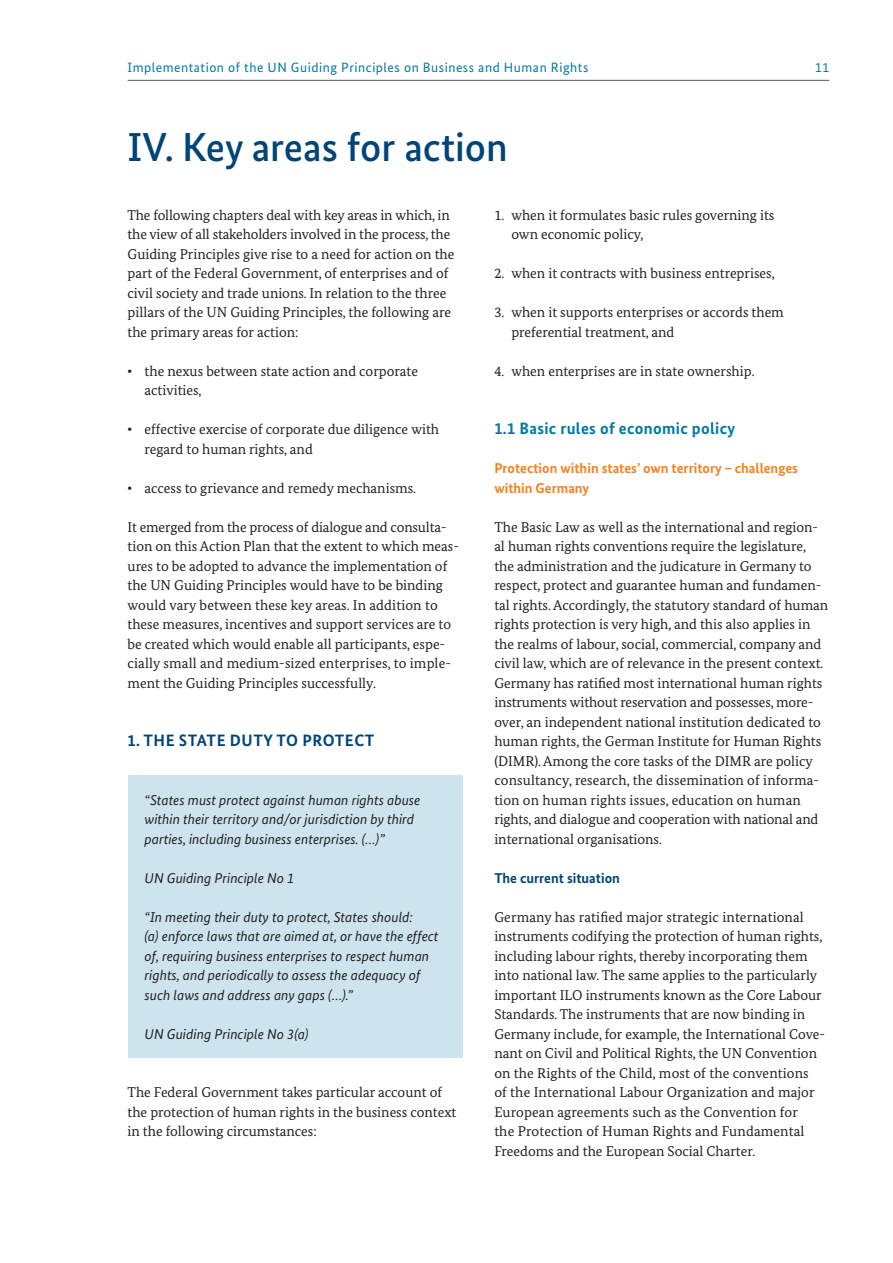
<style>
.page{position:relative;width:893px;height:1263px;background:#fff}
.page>*{position:absolute;margin:0;border:0;box-sizing:border-box;transform-origin:0 0}
.t1{font:500 40.5px "Bundes Sans";color:#004578}
.t2{font:700 16.5px "Bundes Sans";letter-spacing:.02em;color:#0079a3}
.t3{font:700 16.5px "Bundes Sans";letter-spacing:.03em;color:#004578}
.t4{font:14.25px/19.5px "Bundes Serif";color:#231f20}
.t5{font:italic 14.25px/19.5px "Bundes Sans";color:#231f20}
.t6{font:700 14.25px/19.5px "Bundes Sans";color:#f58220}
.t7{font:700 14.25px "Bundes Sans";color:#004578}
.t8{font:13.5px "Bundes Sans";letter-spacing:.04em;color:#0079a3}
.s1{font-weight:700}
</style>
<div class="page">
<hr style="left:128px;top:80px;width:701px;height:1px;background:#57585a">
<div style="left:128px;top:776px;width:334px;height:282px;background:#cde4ef"></div>
<p class="t8" style="left:128px;top:59px;width:462px">Implementation of the UN Guiding Principles on Business and Human Rights</p>
<p class="t8" style="left:815px;top:59px;width:16px">11</p>
<h1 class="t1" style="left:128px;top:123px;width:382px">IV. Key areas for action</h1>
<p class="t4" style="left:128px;top:205px;width:328px">The following chapters deal with key areas in which, in the view of all stakeholders involved in the process, the Guiding Principles give rise to a need for action on the part of the Federal Government, of enterprises and of civil society and trade unions. In relation to the three pillars of the UN Guiding Principles, the following are the primary areas for action:</p>
<p class="t4" style="left:145px;top:361px;width:275px;text-indent:-17px"><span class="s1">•</span> the nexus between state action and corporate activities,</p>
<p class="t4" style="left:145px;top:419px;width:296px;text-indent:-17px"><span class="s1">•</span> effective exercise of corporate due diligence with regard to human rights, and</p>
<p class="t4" style="left:128px;top:478px;width:290px"><span class="s1">•</span> access to grievance and remedy mechanisms.</p>
<p class="t4" style="left:128px;top:517px;width:333px">It emerged from the process of dialogue and consulta&shy;tion on this Action Plan that the extent to which meas&shy;ures to be adopted to advance the implementation of the UN Guiding Principles would have to be binding would vary between these key areas. In addition to these measures, incentives and support services are to be created which would enable all participants, espe&shy;cially small and medium-sized enterprises, to imple&shy;ment the Guiding Principles successfully.</p>
<p class="t4" style="left:511px;top:205px;width:265px;text-indent:-17px">1. when it formulates basic rules governing its own economic policy,</p>
<p class="t4" style="left:494px;top:263px;width:282px">2. when it contracts with business entreprises,</p>
<p class="t4" style="left:511px;top:302px;width:274px;text-indent:-17px">3. when it supports enterprises or accords them preferential treatment, and</p>
<p class="t4" style="left:494px;top:361px;width:262px">4. when enterprises are in state ownership.</p>
<p class="t2" style="left:494px;top:419px;width:243px">1.1 Basic rules of economic policy</p>
<p class="t6" style="left:494px;top:458px;width:305px">Protection within states’ own territory – challenges within Germany</p>
<p class="t4" style="left:494px;top:517px;width:335px">The Basic Law as well as the international and region&shy;al human rights conventions require the legislature, the administration and the judicature in Germany to respect, protect and guarantee human and fundamen&shy;tal rights. Accordingly, the statutory standard of human rights protection is very high, and this also applies in the realms of labour, social, commercial, company and civil law, which are of relevance in the present context.<br>Germany has ratified most international human rights instruments without reservation and possesses, more&shy;over, an independent national institution dedicated to human rights, the German Institute for Human Rights (DIMR). Among the core tasks of the DIMR are policy consultancy, research, the dissemination of informa&shy;tion on human rights issues, education on human rights, and dialogue and cooperation with national and international organisations.</p>
<p class="t7" style="left:494px;top:869px;width:127px">The current situation</p>
<p class="t4" style="left:494px;top:907px;width:330px">Germany has ratified major strategic international instruments codifying the protection of human rights, including labour rights, thereby incorporating them into national law. The same applies to the particularly important ILO instruments known as the Core Labour Standards. The instruments that are now binding in Germany include, for example, the International Cove&shy;nant on Civil and Political Rights, the UN Convention on the Rights of the Child, most of the conventions of the International Labour Organization and major European agreements such as the Convention for<br>the Protection of Human Rights and Fundamental Freedoms and the European Social Charter.</p>
<p class="t3" style="left:128px;top:731px;width:248px">1. THE STATE DUTY TO PROTECT</p>
<p class="t5" style="left:145px;top:790px;width:277px">“States must protect against human rights abuse within their territory and/or jurisdiction by third parties, including business enterprises. (…)”</p>
<p class="t5" style="left:145px;top:868px;width:151px">UN Guiding Principle No 1</p>
<p class="t5" style="left:145px;top:907px;width:295px">“In meeting their duty to protect, States should:<br>(a) enforce laws that are aimed at, or have the effect of, requiring business enterprises to respect human rights, and periodically to assess the adequacy of such laws and address any gaps (…).”</p>
<p class="t5" style="left:145px;top:1024px;width:165px">UN Guiding Principle No 3(a)</p>
<p class="t4" style="left:128px;top:1082px;width:330px">The Federal Government takes particular account of the protection of human rights in the business context in the following circumstances:</p>
</div>
